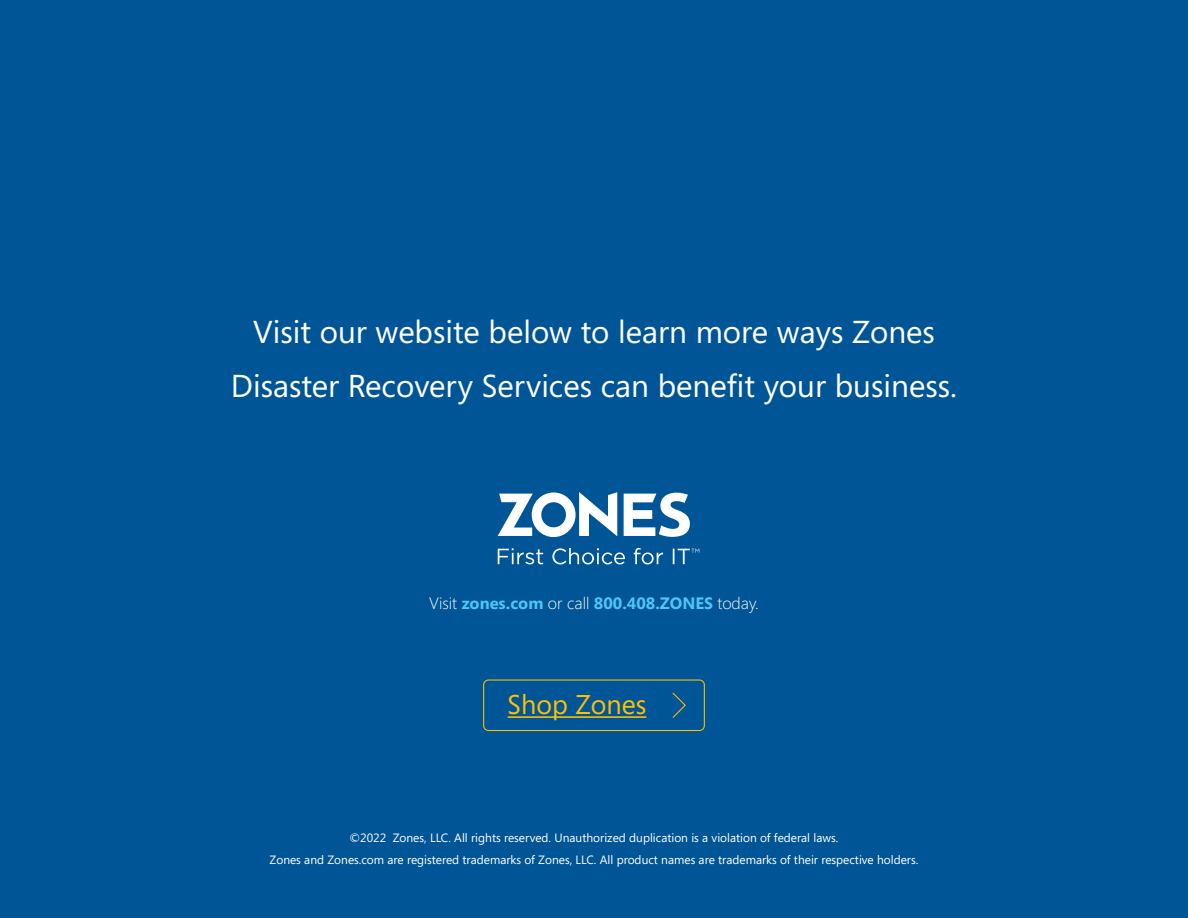
<style>
.page{position:relative;width:1188px;height:918px;background:#005596}
.page>*{position:absolute;margin:0;border:0;box-sizing:border-box;transform-origin:0 0}
.Body{font:31.65px/53.2px "Segoe";color:#fff;text-align:center}
.Body-2{font:27.15px "Segoe";color:#ffc000}
.t1{font:700 16.5px "Segoe";color:#4dc6f4}
.Body_Copy_2{font:12px "Segoe";color:#fff}
.s1{font-weight:300;color:#fff}
</style>
<div class="page">
<svg style="left:498px;top:548px;width:201px;height:16px"></svg>
<svg style="left:498px;top:492px;width:192px;height:45px"></svg>
<div style="left:483px;top:680px;width:222px;height:51px;border:1px solid #ffc000;border-radius:5px"></div>
<hr style="left:508px;top:716px;width:138px;height:2px;background:#ffc000">
<svg style="left:672px;top:692px;width:14px;height:26px"></svg>
<p class="Body" style="left:231px;top:305px;width:727px">Visit our website below to learn more ways Zones<br>Disaster Recovery Services can benefit your business.</p>
<p class="t1" style="left:429px;top:592px;width:331px"><span class="s1">Visit</span> zones.com <span class="s1">or call</span> 800.408.ZONES <span class="s1">today.</span></p>
<p class="Body-2" style="left:508px;top:686px;width:140px">Shop Zones</p>
<p class="Body_Copy_2" style="left:350px;top:829px;width:490px">©2022 Zones, LLC. All rights reserved. Unauthorized duplication is a violation of federal laws.</p>
<p class="Body_Copy_2" style="left:270px;top:852px;width:650px">Zones and Zones.com are registered trademarks of Zones, LLC. All product names are trademarks of their respective holders.</p>
</div>
